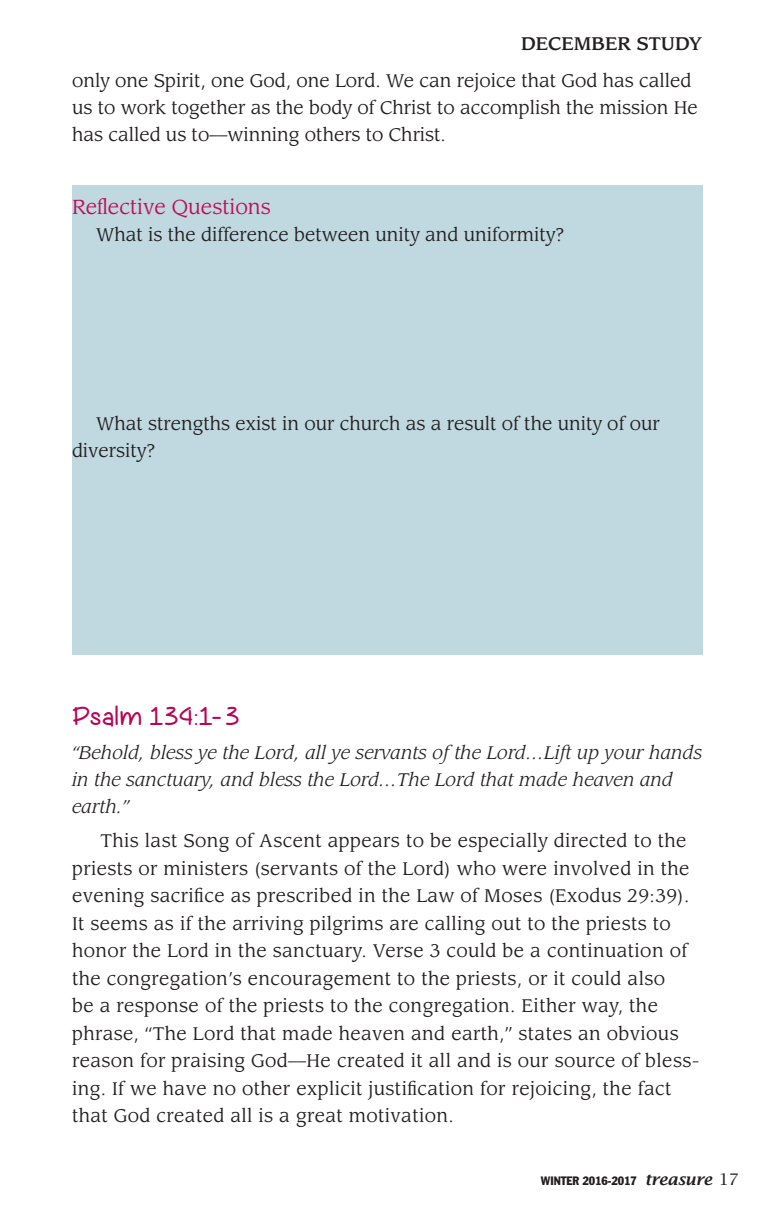
<style>
.page{position:relative;width:774px;height:1224px;background:#fff}
.page>*{position:absolute;margin:0;border:0;box-sizing:border-box;transform-origin:0 0}
.t1{font:26px "Lazy Spring Day Demo";letter-spacing:.04em;color:#b70656}
.t2{font:20px "Leawood";color:#be0e59}
.t3{font:18px/27.6px "Leawood";letter-spacing:.02em;color:#231f20}
.t4{font:18px/27px "Leawood";color:#231f20}
.t5{font:italic 18px/27px "Leawood";letter-spacing:.01em;color:#231f20}
.t6{font:500 18px "Leawood";color:#231f20}
.t7{font:condensed 12px "Franklin Gothic";letter-spacing:-.005em;color:#231f20}
.s1{font-family:"Lucida Bright";font-weight:600;font-style:italic;font-stretch:normal;font-size:16px}
.s2{font-family:"Lucida Bright";font-stretch:normal;font-size:16px}
</style>
<div class="page">
<div style="left:72px;top:186px;width:631px;height:469px;background:#c0d8e0"></div>
<p class="t6" style="left:521px;top:33px;width:182px">DECEMBER STUDY</p>
<p class="t4" style="left:72px;top:68px;width:627px">only one Spirit, one God, one Lord. We can rejoice that God has called us to work together as the body of Christ to accomplish the mission He has called us to—winning others to Christ.</p>
<p class="t2" style="left:72px;top:195px;width:200px">Reflective Questions</p>
<p class="t4" style="left:96px;top:222px;width:470px">What is the difference between unity and uniformity?</p>
<p class="t4" style="left:72px;top:411px;width:589px;text-indent:24px">What strengths exist in our church as a result of the unity of our diversity?</p>
<p class="t1" style="left:72px;top:701px;width:169px">Psalm 134:1-3</p>
<p class="t5" style="left:72px;top:740px;width:632px">“Behold, bless ye the Lord, all ye servants of the Lord…Lift up your hands in the sanctuary, and bless the Lord…The Lord that made heaven and earth.”</p>
<p class="t3" style="left:72px;top:827px;width:629px;text-indent:29px">This last Song of Ascent appears to be especially directed to the priests or ministers (servants of the Lord) who were involved in the evening sacrifice as prescribed in the Law of Moses (Exodus 29:39).<br>It seems as if the arriving pilgrims are calling out to the priests to honor the Lord in the sanctuary. Verse 3 could be a continuation of the congregation’s encouragement to the priests, or it could also<br>be a response of the priests to the congregation. Either way, the phrase, “The Lord that made heaven and earth,” states an obvious reason for praising God—He created it all and is our source of bless&shy;ing. If we have no other explicit justification for rejoicing, the fact that God created all is a great motivation.</p>
<p class="t7" style="left:541px;top:1174px;width:199px">WINTER 2016-2017 <span class="s1">treasure</span> <span class="s2">17</span></p>
</div>
